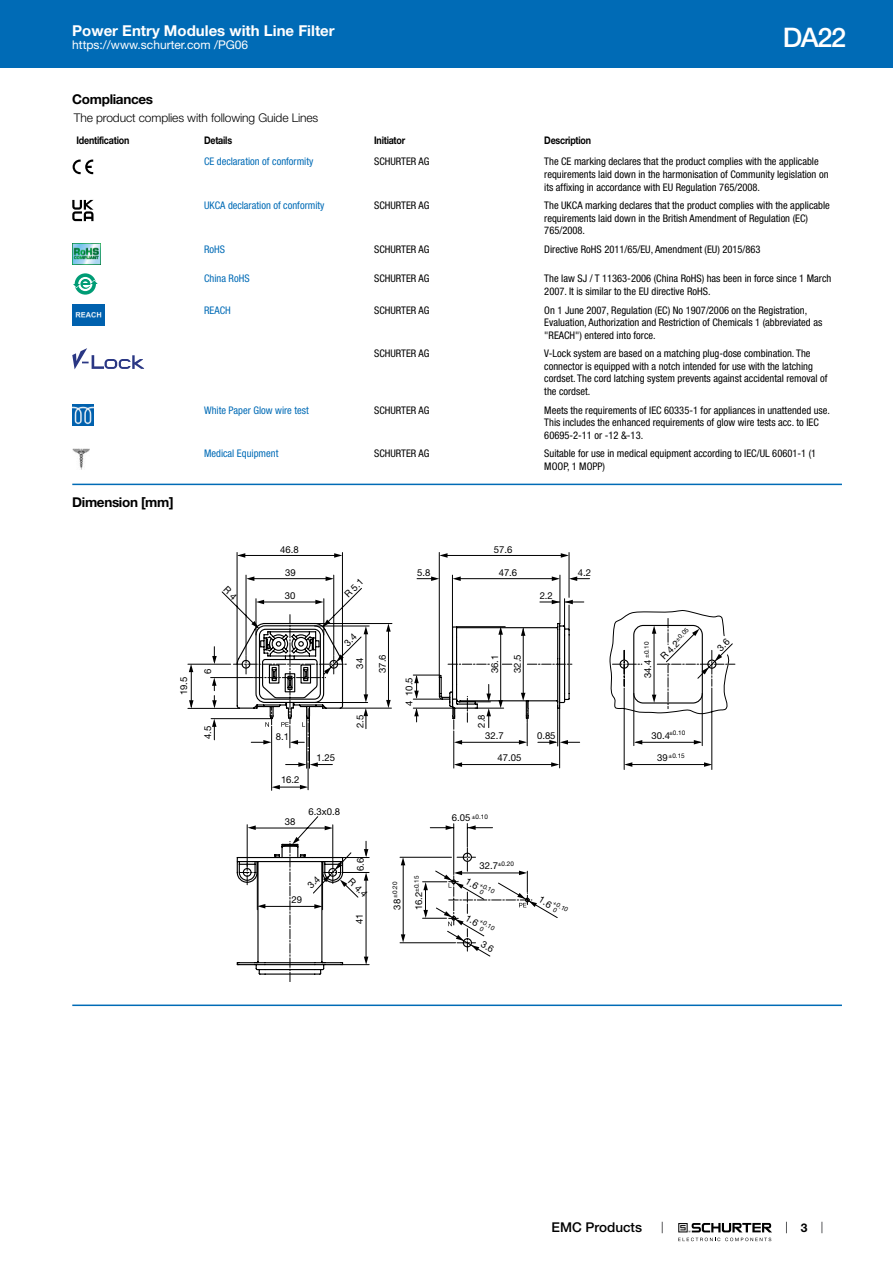
<style>
.page{position:relative;width:893px;height:1263px;background:#fff}
.page>*{position:absolute;margin:0;border:0;box-sizing:border-box;transform-origin:0 0}
.t1{font:500 27px "Helvetica Neue LT";color:#fff}
.t2{font:700 15px "Helvetica Neue LT";color:#fff}
.t3{font:700 13.5px "Helvetica Neue LT";letter-spacing:-.025em;color:#000}
.t4{font:500 13.5px "Helvetica Neue LT";color:#000}
.t5{font:300 12px "Helvetica Neue LT";letter-spacing:-.01em;color:#000}
.t6{font:12px "Helvetica Neue LT";color:#fff}
.t7{font:700 12px "Helvetica Neue LT";color:#000}
.t8{font:condensed 10.5px/12.6px "Helvetica Neue LT";color:#000}
.t9{font:condensed 10.5px "Helvetica Neue LT";color:#006bb6}
.t10{font:700 10.5px "Helvetica Neue LT";letter-spacing:-.025em;color:#000;scale:.85 1}
.t11{font:9.6px "Helvetica Neue LT";color:#000}
.t12{font:6.3px/6.4px "Helvetica Neue LT";color:#000}
.s1{font-size:9.6px}
</style>
<div class="page">
<svg style="left:678px;top:1223px;width:94px;height:18px"></svg>
<div style="left:0;top:0;width:893px;height:68px;background:#006bb6"></div>
<svg style="left:73px;top:160px;width:20px;height:14px"></svg>
<svg style="left:72px;top:200px;width:21px;height:21px"></svg>
<img style="left:72px;top:244px;width:29px;height:21px">
<svg style="left:75px;top:273px;width:21px;height:22px"></svg>
<svg style="left:78px;top:277px;width:14px;height:14px"></svg>
<svg style="left:73px;top:279px;width:25px;height:9px"></svg>
<img style="left:72px;top:304px;width:32px;height:22px">
<svg style="left:72px;top:348px;width:72px;height:21px"></svg>
<img style="left:72px;top:404px;width:22px;height:22px">
<img style="left:72px;top:448px;width:17px;height:21px">
<hr style="left:72px;top:484px;width:770px;height:1px;background:#006bb6">
<svg style="left:188px;top:552px;width:402px;height:188px"></svg>
<hr style="left:315px;top:623px;width:77px;height:1px;background:#000">
<hr style="left:315px;top:626px;width:54px;height:1px;background:#000">
<hr style="left:366px;top:631px;width:1px;height:67px;background:#000">
<hr style="left:388px;top:628px;width:1px;height:74px;background:#000">
<hr style="left:340px;top:708px;width:51px;height:1px;background:#000">
<hr style="left:315px;top:702px;width:53px;height:1px;background:#000">
<hr style="left:211px;top:718px;width:60px;height:1px;background:#000">
<svg style="left:246px;top:576px;width:8px;height:5px"></svg>
<svg style="left:256px;top:600px;width:8px;height:4px"></svg>
<svg style="left:315px;top:600px;width:9px;height:4px"></svg>
<svg style="left:326px;top:576px;width:8px;height:5px"></svg>
<svg style="left:212px;top:656px;width:5px;height:8px"></svg>
<svg style="left:212px;top:678px;width:5px;height:8px"></svg>
<svg style="left:212px;top:700px;width:5px;height:8px"></svg>
<svg style="left:212px;top:719px;width:5px;height:8px"></svg>
<svg style="left:237px;top:553px;width:8px;height:5px"></svg>
<svg style="left:334px;top:553px;width:8px;height:5px"></svg>
<svg style="left:453px;top:576px;width:8px;height:5px"></svg>
<svg style="left:569px;top:576px;width:8px;height:5px"></svg>
<svg style="left:552px;top:600px;width:21px;height:4px"></svg>
<svg style="left:552px;top:576px;width:8px;height:5px"></svg>
<svg style="left:431px;top:576px;width:8px;height:5px"></svg>
<svg style="left:439px;top:553px;width:9px;height:5px"></svg>
<svg style="left:561px;top:553px;width:8px;height:5px"></svg>
<svg style="left:189px;top:700px;width:5px;height:8px"></svg>
<svg style="left:189px;top:664px;width:4px;height:8px"></svg>
<svg style="left:364px;top:694px;width:4px;height:8px"></svg>
<svg style="left:364px;top:626px;width:4px;height:8px"></svg>
<svg style="left:386px;top:700px;width:5px;height:8px"></svg>
<svg style="left:386px;top:624px;width:5px;height:8px"></svg>
<svg style="left:363px;top:708px;width:5px;height:21px"></svg>
<hr style="left:72px;top:1004px;width:770px;height:2px;background:#006bb6">
<svg style="left:413px;top:610px;width:322px;height:160px"></svg>
<svg style="left:223px;top:586px;width:15px;height:14px"></svg>
<svg style="left:233px;top:615px;width:124px;height:175px"></svg>
<svg style="left:236px;top:816px;width:322px;height:166px"></svg>
<h2 class="t2" style="left:72px;top:21px;width:264px">Power Entry Modules with Line Filter</h2>
<p class="t6" style="left:72px;top:38px;width:178px">https://www.schurter.com /PG06</p>
<h1 class="t1" style="left:783px;top:21px;width:65px">DA22</h1>
<p class="t3" style="left:72px;top:91px;width:82px">Compliances</p>
<p class="t5" style="left:74px;top:110px;width:246px">The product complies with following Guide Lines</p>
<p class="t10" style="left:77px;top:134px;width:64px">Identification</p>
<p class="t10" style="left:204px;top:134px;width:35px">Details</p>
<p class="t10" style="left:374px;top:134px;width:38px">Initiator</p>
<p class="t10" style="left:544px;top:134px;width:57px">Description</p>
<p class="t9" style="left:204px;top:156px;width:111px">CE declaration of conformity</p>
<p class="t8" style="left:374px;top:155px;width:57px">SCHURTER AG</p>
<p class="t8" style="left:544px;top:155px;width:286px">The CE marking declares that the product complies with the applicable requirements laid down in the harmonisation of Community legislation on its affixing in accordance with EU Regulation 765/2008.</p>
<p class="t9" style="left:204px;top:199px;width:122px">UKCA declaration of conformity</p>
<p class="t8" style="left:374px;top:199px;width:57px">SCHURTER AG</p>
<p class="t8" style="left:544px;top:199px;width:287px">The UKCA marking declares that the product complies with the applicable requirements laid down in the British Amendment of Regulation (EC)<br>765/2008.</p>
<p class="t9" style="left:204px;top:243px;width:22px">RoHS</p>
<p class="t8" style="left:374px;top:243px;width:57px">SCHURTER AG</p>
<p class="t8" style="left:544px;top:243px;width:218px">Directive RoHS 2011/65/EU, Amendment (EU) 2015/863</p>
<p class="t9" style="left:204px;top:273px;width:47px">China RoHS</p>
<p class="t8" style="left:374px;top:272px;width:57px">SCHURTER AG</p>
<p class="t8" style="left:544px;top:272px;width:289px">The law SJ / T 11363-2006 (China RoHS) has been in force since 1 March<br>2007. It is similar to the EU directive RoHS.</p>
<p class="t9" style="left:204px;top:304px;width:28px">REACH</p>
<p class="t8" style="left:374px;top:303px;width:57px">SCHURTER AG</p>
<p class="t8" style="left:544px;top:303px;width:279px">On 1 June 2007, Regulation (EC) No 1907/2006 on the Registration,<br>Evaluation, Authorization and Restriction of Chemicals 1 (abbreviated as "REACH") entered into force.</p>
<p class="t8" style="left:374px;top:347px;width:57px">SCHURTER AG</p>
<p class="t8" style="left:544px;top:347px;width:285px">V-Lock system are based on a matching plug-dose combination. The connector is equipped with a notch intended for use with the latching cordset. The cord latching system prevents against accidental removal of the cordset.</p>
<p class="t9" style="left:204px;top:404px;width:106px">White Paper Glow wire test</p>
<p class="t8" style="left:374px;top:403px;width:57px">SCHURTER AG</p>
<p class="t8" style="left:544px;top:403px;width:287px">Meets the requirements of IEC 60335-1 for appliances in unattended use.<br>This includes the enhanced requirements of glow wire tests acc. to IEC<br>60695-2-11 or -12 &amp;-13.</p>
<p class="t9" style="left:204px;top:447px;width:76px">Medical Equipment</p>
<p class="t8" style="left:374px;top:447px;width:57px">SCHURTER AG</p>
<p class="t8" style="left:544px;top:447px;width:274px">Suitable for use in medical equipment according to IEC/UL 60601-1 (1<br>MOOP, 1 MOPP)</p>
<p class="t3" style="left:72px;top:494px;width:103px">Dimension [mm]</p>
<p class="t11" style="left:178px;top:695px;width:20px;rotate:-90deg">19.5</p>
<p class="t11" style="left:202px;top:674px;width:7px;rotate:-90deg">6</p>
<p class="t11" style="left:202px;top:739px;width:15px;rotate:-90deg">4.5</p>
<p class="t11" style="left:280px;top:543px;width:20px">46.8</p>
<p class="t11" style="left:285px;top:590px;width:12px">30</p>
<p class="t11" style="left:285px;top:567px;width:12px">39</p>
<p class="t11" style="left:342px;top:592px;width:24px;rotate:-45deg">R 5.1</p>
<p class="t11" style="left:494px;top:543px;width:20px">57.6</p>
<p class="t11" style="left:417px;top:567px;width:15px">5.8</p>
<p class="t11" style="left:499px;top:567px;width:20px">47.6</p>
<p class="t11" style="left:578px;top:567px;width:15px">4.2</p>
<p class="t11" style="left:540px;top:590px;width:15px">2.2</p>
<p class="t11" style="left:354px;top:668px;width:12px;rotate:-90deg">34</p>
<p class="t11" style="left:376px;top:673px;width:20px;rotate:-90deg">37.6</p>
<p class="t11" style="left:489px;top:673px;width:20px;rotate:-90deg">36.1</p>
<p class="t11" style="left:512px;top:673px;width:20px;rotate:-90deg">32.5</p>
<p class="t11" style="left:403px;top:706px;width:31px;rotate:-90deg">4 10.5</p>
<p class="t12" style="left:643px;top:678px;width:38px;rotate:-90deg"><span class="s1">34.4</span> ±0.10</p>
<p class="t12" style="left:658px;top:654px;width:40px;rotate:-45deg"><span class="s1">R 4.2</span>±0.05</p>
<p class="t11" style="left:354px;top:728px;width:15px;rotate:-90deg">2.5</p>
<p class="t11" style="left:476px;top:728px;width:15px;rotate:-90deg">2.8</p>
<p class="t11" style="left:276px;top:731px;width:15px">8.1</p>
<p class="t11" style="left:317px;top:752px;width:20px">1.25</p>
<p class="t11" style="left:485px;top:729px;width:20px">32.7</p>
<p class="t11" style="left:537px;top:729px;width:20px">0.85</p>
<p class="t11" style="left:498px;top:752px;width:25px">47.05</p>
<p class="t12" style="left:669px;top:730px;width:18px">±0.10</p>
<p class="t12" style="left:669px;top:752px;width:18px">±0.15</p>
<p class="t11" style="left:652px;top:729px;width:20px">30.4</p>
<p class="t11" style="left:657px;top:752px;width:12px">39</p>
<p class="t11" style="left:281px;top:774px;width:20px">16.2</p>
<p class="t11" style="left:285px;top:816px;width:12px">38</p>
<p class="t11" style="left:309px;top:806px;width:33px">6.3x0.8</p>
<p class="t12" style="left:452px;top:813px;width:38px"><span class="s1">6.05</span> ±0.10</p>
<p class="t11" style="left:292px;top:894px;width:12px">29</p>
<p class="t11" style="left:355px;top:871px;width:15px;rotate:-90deg">6.6</p>
<p class="t11" style="left:354px;top:875px;width:24px;rotate:45deg">R 4.4</p>
<p class="t12" style="left:392px;top:898px;width:18px;rotate:-90deg">±0.20</p>
<p class="t12" style="left:413px;top:910px;width:36px;rotate:-90deg"><span class="s1">16.2</span>±0.15</p>
<p class="t11" style="left:391px;top:910px;width:12px;rotate:-90deg">38</p>
<p class="t12" style="left:480px;top:860px;width:36px"><span class="s1">32.7</span>±0.20</p>
<p class="t12" style="left:485px;top:883px;width:14px;text-indent:-4px;rotate:31deg">+0.10<br>0</p>
<p class="t12" style="left:555px;top:899px;width:18px;rotate:31deg">+0.10</p>
<p class="t11" style="left:354px;top:924px;width:12px;rotate:-90deg">41</p>
<p class="t12" style="left:485px;top:919px;width:14px;text-indent:-4px;rotate:31deg">+0.10<br>0</p>
<p class="t4" style="left:552px;top:1219px;width:92px">EMC Products</p>
<p class="t7" style="left:801px;top:1220px;width:8px">3</p>
</div>
